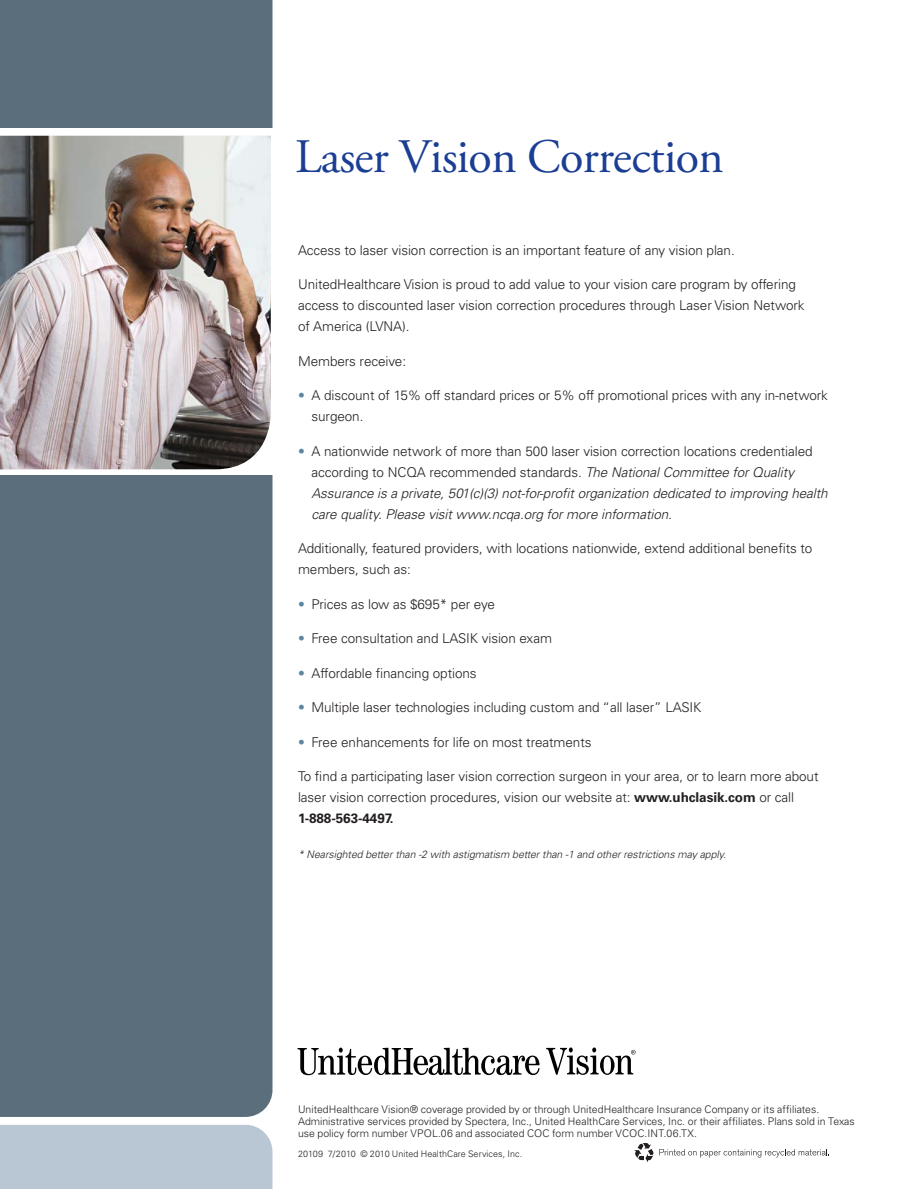
<style>
.page{position:relative;width:919px;height:1189px;background:#fff}
.page>*{position:absolute;margin:0;border:0;box-sizing:border-box;transform-origin:0 0}
.t1{font:48px "Adobe Garamond Pro";letter-spacing:-.015em;color:#1b3e94}
.t2{font:300 13.5px/21px "Univers";letter-spacing:-.005em;color:#231f20}
.t3{font:italic 300 13.5px/21px "Univers";letter-spacing:-.005em;color:#231f20}
.t4{font:300 10.5px/12px "Univers";color:#231f20}
.t5{font:italic 300 10.5px "Univers";letter-spacing:-.005em;color:#231f20}
.t6{font:300 9px "Univers";letter-spacing:.005em;color:#231f20}
.s1{color:#5d87a1}
.s2{font-style:normal;color:#5d87a1}
.s3{font-style:normal}
.s4{font-weight:700}
</style>
<div class="page">
<div style="left:0;top:0;width:272px;height:1116px;background:#5b6e7b"></div>
<div style="left:0;top:128px;width:284px;height:347px;background:#fff"></div>
<img style="left:0;top:136px;width:271px;height:333px">
<svg style="left:634px;top:1143px;width:195px;height:19px"></svg>
<svg style="left:297px;top:1047px;width:242px;height:28px"></svg>
<svg style="left:546px;top:1047px;width:89px;height:27px"></svg>
<div style="left:0;top:1124px;width:272px;height:65px;background:#b9c7d4"></div>
<h1 class="t1" style="left:295px;top:127px;width:430px">Laser Vision Correction</h1>
<p class="t2" style="left:298px;top:240px;width:438px">Access to laser vision correction is an important feature of any vision plan.</p>
<p class="t2" style="left:298px;top:275px;width:508px">UnitedHealthcare Vision is proud to add value to your vision care program by offering access to discounted laser vision correction procedures through Laser Vision Network of America (LVNA).</p>
<p class="t2" style="left:298px;top:351px;width:110px">Members receive:</p>
<p class="t2" style="left:311px;top:386px;width:518px;text-indent:-14px"><span class="s1">•</span> A discount of 15% off standard prices or 5% off promotional prices with any in-network surgeon.</p>
<p class="t3" style="left:311px;top:441px;width:518px;text-indent:-14px"><span class="s2">•</span> <span class="s3">A nationwide network of more than 500 laser vision correction locations credentialed according to NCQA recommended standards.</span> The National Committee for Quality Assurance is a private, 501(c)(3) not-for-profit organization dedicated to improving health care quality. Please visit www.ncqa.org for more information.</p>
<p class="t2" style="left:298px;top:539px;width:516px">Additionally, featured providers, with locations nationwide, extend additional benefits to members, such as:</p>
<p class="t2" style="left:298px;top:594px;width:198px"><span class="s1">•</span> Prices as low as $695* per eye</p>
<p class="t2" style="left:298px;top:629px;width:255px"><span class="s1">•</span> Free consultation and LASIK vision exam</p>
<p class="t2" style="left:298px;top:663px;width:180px"><span class="s1">•</span> Affordable financing options</p>
<p class="t2" style="left:298px;top:698px;width:405px"><span class="s1">•</span> Multiple laser technologies including custom and “all laser” LASIK</p>
<p class="t2" style="left:298px;top:732px;width:295px"><span class="s1">•</span> Free enhancements for life on most treatments</p>
<p class="t2" style="left:298px;top:767px;width:522px">To find a participating laser vision correction surgeon in your area, or to learn more about laser vision correction procedures, vision our website at: <span class="s4">www.uhclasik.com</span> or call<br><span class="s4">1-888-563-4497.</span></p>
<p class="t5" style="left:298px;top:850px;width:429px">* Nearsighted better than -2 with astigmatism better than -1 and other restrictions may apply.</p>
<p class="t4" style="left:298px;top:1104px;width:558px">UnitedHealthcare Vision® coverage provided by or through UnitedHealthcare Insurance Company or its affiliates.<br>Administrative services provided by Spectera, Inc., United HealthCare Services, Inc. or their affiliates. Plans sold in Texas use policy form number VPOL.06 and associated COC form number VCOC.INT.06.TX.</p>
<p class="t6" style="left:298px;top:1150px;width:226px">20109 7/2010 © 2010 United HealthCare Services, Inc.</p>
</div>
